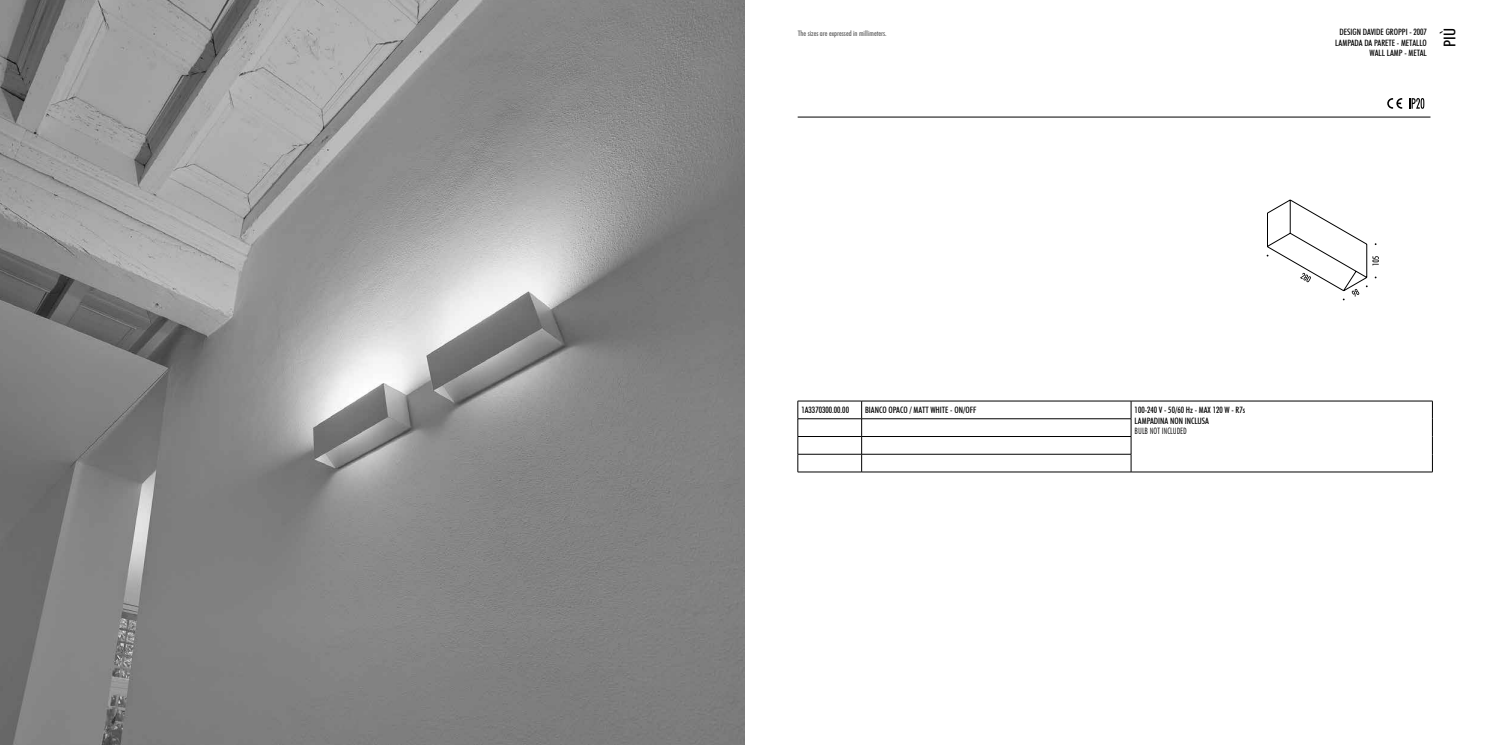
<style>
.page{position:relative;width:1489px;height:745px;background:#fff}
.page>*{position:absolute;margin:0;border:0;box-sizing:border-box;transform-origin:0 0}
.t1{font:500 condensed 16.25px "Futura BT";color:#000}
.t2{font:500 condensed 8.75px/10.5px "Futura BT";color:#000;text-align:right}
.t3{font:300 condensed 8.75px "Futura BT";color:#000}
.t4{font:500 condensed 7.5px "Futura BT";color:#595959}
</style>
<div class="page">
<hr style="left:797px;top:117px;width:633px;height:1px;background:#000">
<img style="left:0;top:0;width:744px;height:744px">
<svg style="left:1387px;top:98px;width:14px;height:11px"></svg>
<svg style="left:1409px;top:98px;width:15px;height:11px"></svg>
<svg style="left:1266px;top:199px;width:112px;height:101px"></svg>
<hr style="left:1130px;top:400px;width:302px;height:1px;background:#000">
<svg style="left:1130px;top:401px;width:1px;height:70px"></svg>
<svg style="left:1431px;top:401px;width:1px;height:70px"></svg>
<hr style="left:1130px;top:471px;width:302px;height:1px;background:#000">
<hr style="left:797px;top:400px;width:64px;height:1px;background:#000">
<hr style="left:861px;top:400px;width:269px;height:1px;background:#000">
<hr style="left:797px;top:418px;width:64px;height:1px;background:#000">
<hr style="left:861px;top:418px;width:270px;height:1px;background:#000">
<hr style="left:797px;top:436px;width:64px;height:1px;background:#000">
<hr style="left:861px;top:436px;width:270px;height:1px;background:#000">
<hr style="left:797px;top:453px;width:64px;height:1px;background:#000">
<svg style="left:797px;top:401px;width:1px;height:70px"></svg>
<hr style="left:861px;top:453px;width:270px;height:1px;background:#000">
<svg style="left:861px;top:401px;width:1px;height:70px"></svg>
<hr style="left:797px;top:471px;width:64px;height:1px;background:#000">
<hr style="left:861px;top:471px;width:269px;height:1px;background:#000">
<p class="t4" style="left:797px;top:28px;width:90px">The sizes are expressed in millimeters.</p>
<p class="t2" style="left:1335px;top:27px;width:93px">DESIGN DAVIDE GROPPI - 2007<br>LAMPADA DA PARETE - METALLO<br>WALL LAMP - METAL</p>
<h1 class="t1" style="left:1439px;top:47px;width:20px;rotate:-90deg">PIÙ</h1>
<p class="t2" style="left:801px;top:404px;width:49px">1A3370300.00.00</p>
<p class="t2" style="left:865px;top:404px;width:113px">BIANCO OPACO / MATT WHITE - ON/OFF</p>
<p class="t2" style="left:1134px;top:404px;width:112px;text-align:left">100-240 V - 50/60 Hz - MAX 120 W - R7s<br>LAMPADINA NON INCLUSA</p>
<p class="t3" style="left:1134px;top:425px;width:54px">BULB NOT INCLUDED</p>
</div>
